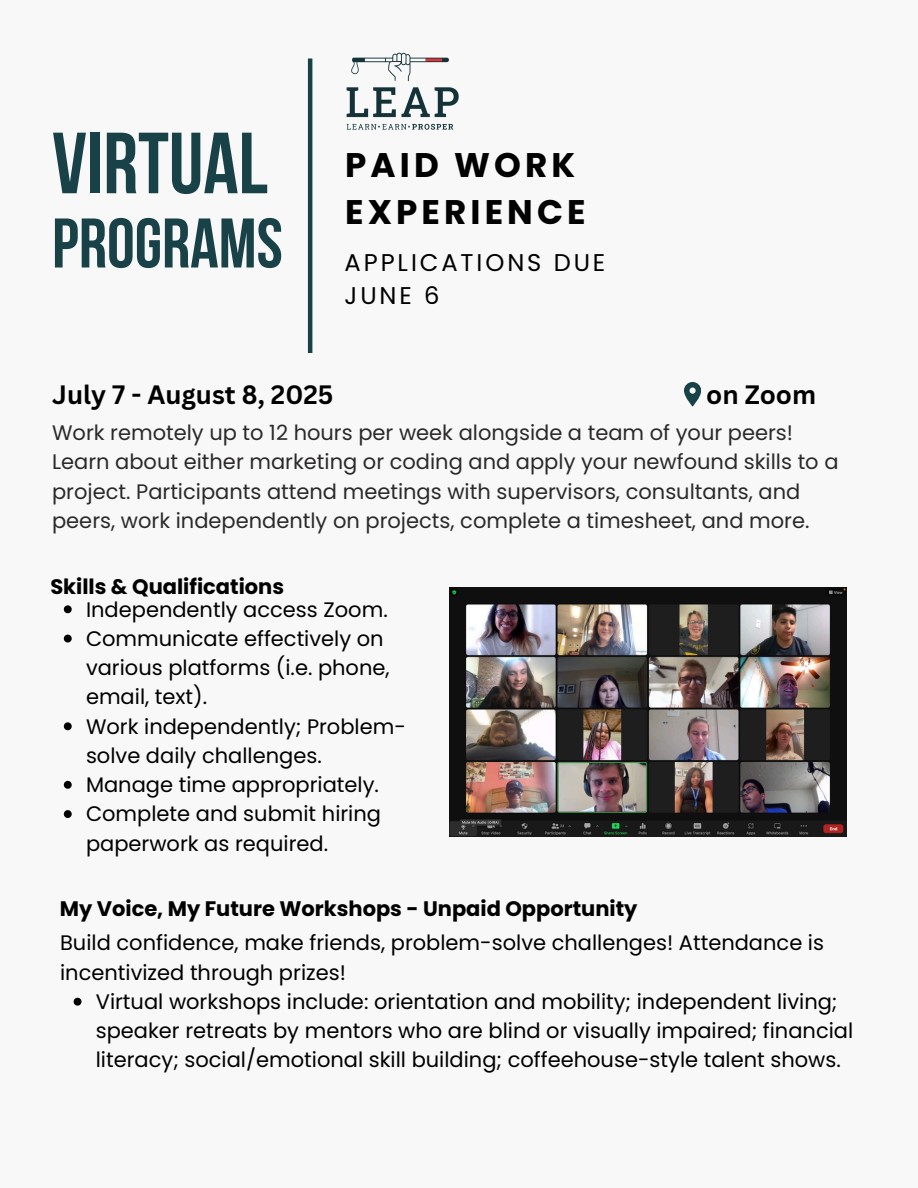
<style>
.page{position:relative;width:918px;height:1188px;background:#f8f8f8}
.page>*{position:absolute;margin:0;border:0;box-sizing:border-box;transform-origin:0 0}
.t1{font:700 86.55px "Bebas Neue";color:#194248}
.t2{font:700 70.05px "Bebas Neue";color:#194248}
.t3{font:700 34.2px/47.2px "Poppins";letter-spacing:.12em;color:#000}
.t4{font:700 25.8px "Canva Sans";color:#000}
.t5{font:24.15px/33.8px "Poppins";letter-spacing:.12em;color:#000}
.t6{font:21px/29.2px "Poppins";color:#000}
.t7{font:21px/29.2px "Poppins";color:#2c2929}
.t8{font:700 21px "Poppins";color:#000}
</style>
<div class="page">
<svg style="left:684px;top:382px;width:17px;height:25px"></svg>
<hr style="left:308px;top:59px;width:4px;height:294px;background:#194248">
<img style="left:346px;top:52px;width:113px;height:78px">
<svg style="left:64px;top:605px;width:8px;height:8px"></svg>
<svg style="left:64px;top:635px;width:8px;height:8px"></svg>
<svg style="left:64px;top:722px;width:8px;height:8px"></svg>
<svg style="left:64px;top:781px;width:8px;height:8px"></svg>
<svg style="left:64px;top:810px;width:8px;height:8px"></svg>
<svg style="left:74px;top:998px;width:8px;height:8px"></svg>
<img style="left:449px;top:588px;width:398px;height:248px">
<h4 class="t1" style="left:52px;top:128px;width:217px">VIRTUAL</h4>
<h4 class="t2" style="left:52px;top:215px;width:232px">PROGRAMS</h4>
<p class="t3" style="left:345px;top:142px;width:242px">PAID WORK<br>EXPERIENCE</p>
<h4 class="t5" style="left:345px;top:245px;width:262px">APPLICATIONS DUE<br>JUNE 6</h4>
<p class="t4" style="left:52px;top:377px;width:283px">July 7 - August 8, 2025</p>
<h1 class="t4" style="left:706px;top:377px;width:112px">on Zoom</h1>
<h2 class="t7" style="left:52px;top:418px;width:788px">Work remotely up to 12 hours per week alongside a team of your peers!<br>Learn about either marketing or coding and apply your newfound skills to a project. Participants attend meetings with supervisors, consultants, and peers, work independently on projects, complete a timesheet, and more.</h2>
<h5 class="t8" style="left:50px;top:571px;width:235px">Skills &amp; Qualifications</h5>
<p class="t6" style="left:86px;top:595px;width:303px">Independently access Zoom.</p>
<p class="t6" style="left:86px;top:624px;width:305px">Communicate effectively on various platforms (i.e. phone, email, text).</p>
<p class="t6" style="left:86px;top:712px;width:321px">Work independently; Problem&shy;solve daily challenges.</p>
<p class="t6" style="left:86px;top:770px;width:294px">Manage time appropriately.</p>
<p class="t6" style="left:86px;top:799px;width:297px">Complete and submit hiring paperwork as required.</p>
<p class="t8" style="left:60px;top:894px;width:579px">My Voice, My Future Workshops - Unpaid Opportunity</p>
<h5 class="t6" style="left:60px;top:929px;width:765px">Build confidence, make friends, problem-solve challenges! Attendance is incentivized through prizes!</h5>
<p class="t6" style="left:96px;top:987px;width:759px">Virtual workshops include: orientation and mobility; independent living; speaker retreats by mentors who are blind or visually impaired; financial literacy; social/emotional skill building; coffeehouse-style talent shows.</p>
</div>
